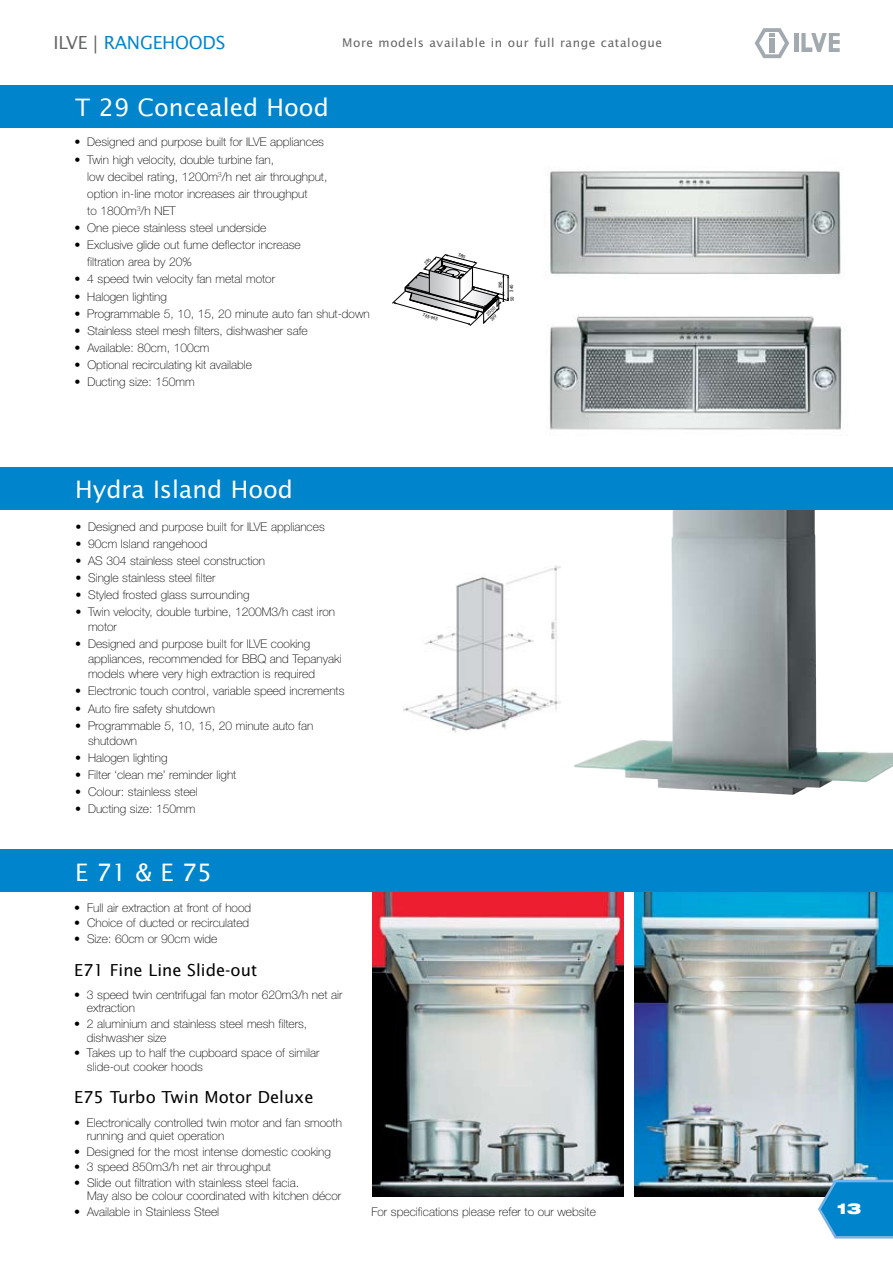
<style>
.page{position:relative;width:893px;height:1263px;background:#fff}
.page>*{position:absolute;margin:0;border:0;box-sizing:border-box;transform-origin:0 0}
.t1{font:24px "Lucida Sans Std";color:#fff}
.t2{font:18px "Lucida Sans Std";color:#636466}
.t3{font:18px "Lucida Sans Std";letter-spacing:-.015em;color:#0084cb}
.t4{font:16.5px "Lucida Sans Std";color:#000}
.t5{font:900 expanded 15px "Helvetica Neue LT Std";color:#fff}
.t6{font:100 12px/13.5px "Helvetica Neue LT Std";color:#000}
.t7{font:12px "Lucida Sans Std";letter-spacing:.05em;color:#636466}
.t8{font:300 4.5px/6.6px "DIN Neuzeit Grotesk Std";color:#000}
.s1{color:#0084cb}
</style>
<div class="page">
<img style="left:574px;top:510px;width:319px;height:285px">
<img style="left:372px;top:892px;width:252px;height:304px">
<img style="left:634px;top:892px;width:259px;height:304px">
<svg style="left:755px;top:28px;width:34px;height:30px"></svg>
<div style="left:769px;top:38px;width:6px;height:15px;background:#a2aaaf"></div>
<hr style="left:794px;top:33px;width:4px;height:19px;background:#a2aaaf">
<svg style="left:801px;top:33px;width:39px;height:19px"></svg>
<div style="left:0;top:85px;width:893px;height:43px;background:#0084cb"></div>
<div style="left:0;top:468px;width:893px;height:42px;background:#0084cb"></div>
<div style="left:0;top:849px;width:893px;height:43px;background:#0084cb"></div>
<img style="left:550px;top:171px;width:291px;height:104px">
<img style="left:549px;top:315px;width:293px;height:115px">
<svg style="left:818px;top:1180px;width:75px;height:58px;background:#208fcc"></svg>
<img style="left:404px;top:566px;width:156px;height:166px">
<svg style="left:392px;top:254px;width:117px;height:72px"></svg>
<h2 class="t2" style="left:54px;top:32px;width:63px">I LVE | <span class="s1">RAN</span></h2>
<h2 class="t3" style="left:140px;top:32px;width:74px">GEHOODS</h2>
<p class="t7" style="left:342px;top:36px;width:321px">More models available in our full range catalogue</p>
<h1 class="t1" style="left:75px;top:93px;width:255px">T 29 Concealed Hood</h1>
<p class="t6" style="left:75px;top:135px;width:251px">• Designed and purpose built for ILVE appliances</p>
<p class="t6" style="left:87px;top:151px;width:242px;line-height:17.1px;text-indent:-13px">• Twin high velocity, double turbine fan,<br>low decibel rating, 1200m<sup>3</sup>/h net air throughput, option in-line motor increases air throughput<br>to 1800m<sup>3</sup>/h NET</p>
<p class="t6" style="left:75px;top:221px;width:193px">• One piece stainless steel underside</p>
<p class="t6" style="left:87px;top:236px;width:215px;line-height:17.1px;text-indent:-13px">• Exclusive glide out fume deflector increase filtration area by 20%</p>
<p class="t6" style="left:75px;top:272px;width:202px">• 4 speed twin velocity fan metal motor</p>
<p class="t6" style="left:75px;top:289px;width:94px">• Halogen lighting</p>
<p class="t6" style="left:75px;top:307px;width:297px">• Programmable 5, 10, 15, 20 minute auto fan shut-down</p>
<p class="t6" style="left:75px;top:324px;width:235px">• Stainless steel mesh filters, dishwasher safe</p>
<p class="t6" style="left:75px;top:341px;width:136px">• Available: 80cm, 100cm</p>
<p class="t6" style="left:75px;top:358px;width:179px">• Optional recirculating kit available</p>
<p class="t6" style="left:75px;top:375px;width:121px">• Ducting size: 150mm</p>
<h1 class="t1" style="left:75px;top:476px;width:219px">Hydra I sland Hood</h1>
<p class="t6" style="left:75px;top:519px;width:251px">• Designed and purpose built for ILVE appliances</p>
<p class="t6" style="left:75px;top:537px;width:133px">• 90cm Island rangehood</p>
<p class="t6" style="left:75px;top:554px;width:191px">• AS 304 stainless steel construction</p>
<p class="t6" style="left:75px;top:571px;width:142px">• Single stainless steel filter</p>
<p class="t6" style="left:75px;top:588px;width:176px">• Styled frosted glass surrounding</p>
<p class="t6" style="left:88px;top:604px;width:248px;line-height:15px;text-indent:-13px">• Twin velocity, double turbine, 1200M3/h cast iron motor</p>
<p class="t6" style="left:88px;top:636px;width:255px;line-height:15px;text-indent:-13px">• Designed and purpose built for ILVE cooking appliances, recommended for BBQ and Tepanyaki models where very high extraction is required</p>
<p class="t6" style="left:75px;top:684px;width:271px">• Electronic touch control, variable speed increments</p>
<p class="t6" style="left:75px;top:701px;width:141px">• Auto fire safety shutdown</p>
<p class="t6" style="left:88px;top:718px;width:227px;line-height:15px;text-indent:-13px">• Programmable 5, 10, 15, 20 minute auto fan shutdown</p>
<p class="t6" style="left:75px;top:751px;width:94px">• Halogen lighting</p>
<p class="t6" style="left:75px;top:768px;width:163px">• Filter ‘clean me’ reminder light</p>
<p class="t6" style="left:75px;top:785px;width:124px">• Colour: stainless steel</p>
<p class="t6" style="left:75px;top:802px;width:121px">• Ducting size: 150mm</p>
<h1 class="t1" style="left:75px;top:858px;width:138px">E 71 &amp; E 75</h1>
<p class="t8" style="left:497px;top:288px;width:9px;rotate:-90deg">290</p>
<p class="t8" style="left:508px;top:292px;width:9px;rotate:-90deg">340</p>
<p class="t8" style="left:509px;top:301px;width:6px;rotate:-90deg">50</p>
<p class="t8" style="left:424px;top:311px;width:17px;rotate:16deg">763-963</p>
<p class="t8" style="left:484px;top:313px;width:13px;rotate:-43deg">20-50<br>299</p>
<p class="t6" style="left:74px;top:901px;width:178px">• Full air extraction at front of hood</p>
<p class="t6" style="left:74px;top:916px;width:176px">• Choice of ducted or recirculated</p>
<p class="t6" style="left:74px;top:932px;width:145px">• Size: 60cm or 90cm wide</p>
<h3 class="t4" style="left:74px;top:960px;width:184px">E71 Fine Line Slide-out</h3>
<p class="t6" style="left:87px;top:988px;width:257px;text-indent:-13px">• 3 speed twin centrifugal fan motor 620m3/h net air extraction</p>
<p class="t6" style="left:87px;top:1017px;width:222px;text-indent:-13px">• 2 aluminium and stainless steel mesh filters, dishwasher size</p>
<p class="t6" style="left:87px;top:1046px;width:234px;text-indent:-13px">• Takes up to half the cupboard space of similar slide-out cooker hoods</p>
<h3 class="t4" style="left:74px;top:1088px;width:241px">E75 Turbo Twin Motor Deluxe</h3>
<p class="t6" style="left:87px;top:1115px;width:256px;text-indent:-13px">• Electronically controlled twin motor and fan smooth running and quiet operation</p>
<p class="t6" style="left:74px;top:1145px;width:258px">• Designed for the most intense domestic cooking</p>
<p class="t6" style="left:74px;top:1160px;width:198px">• 3 speed 850m3/h net air throughput</p>
<p class="t6" style="left:87px;top:1176px;width:256px;text-indent:-13px">• Slide out filtration with stainless steel facia.<br>May also be colour coordinated with kitchen décor</p>
<p class="t6" style="left:74px;top:1205px;width:147px">• Available in Stainless Steel</p>
<p class="t6" style="left:371px;top:1205px;width:226px">For specifications please refer to our website</p>
<p class="t5" style="left:837px;top:1199px;width:26px">13</p>
</div>
